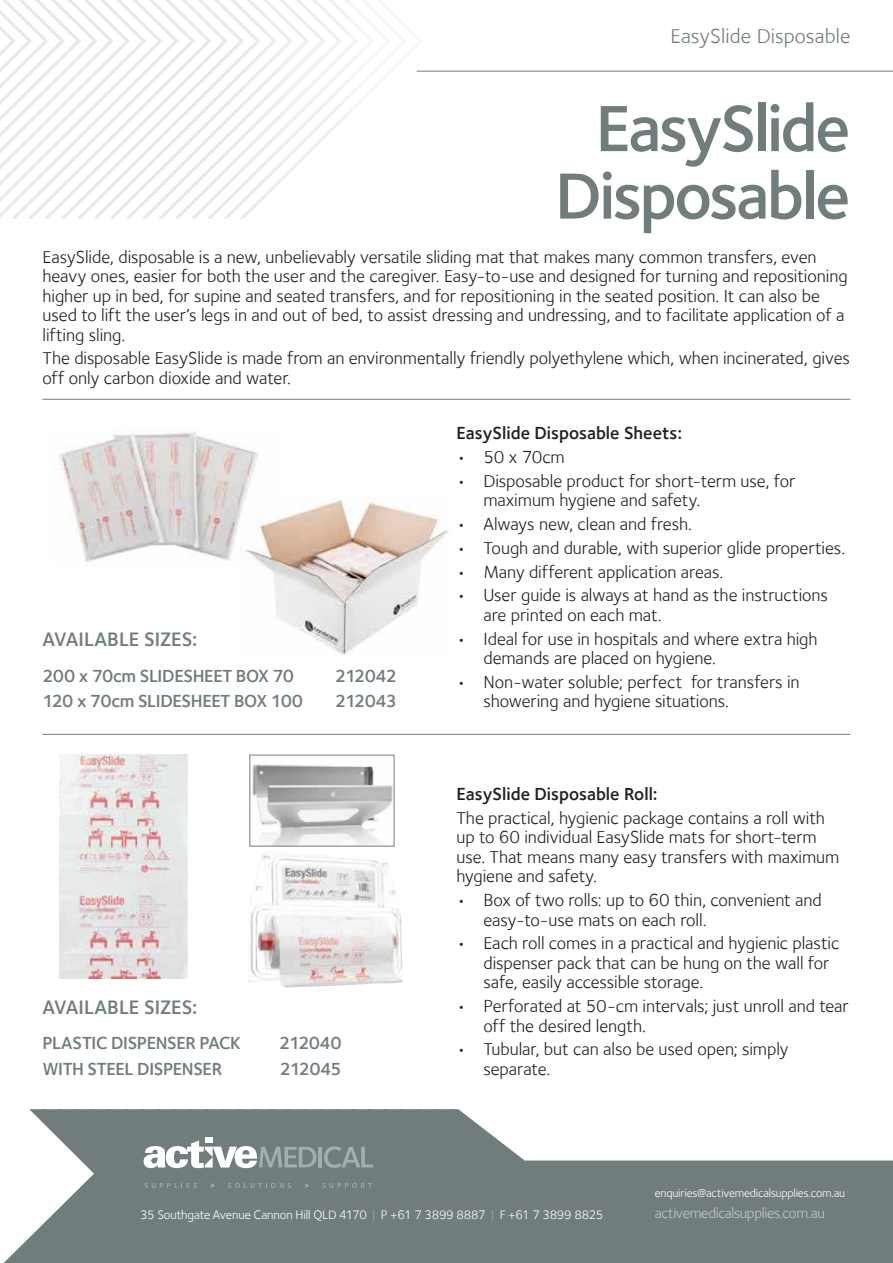
<style>
.page{position:relative;width:893px;height:1263px;background:#fff}
.page>*{position:absolute;margin:0;border:0;box-sizing:border-box;transform-origin:0 0}
.t1{font:600 67.5px/67.5px "Foundry Sterling";letter-spacing:-.04em;color:#717d7c;text-align:right}
.t2{font:21px "Foundry Sterling";letter-spacing:.005em;color:#717d7c}
.t3{font:600 20.1px "Foundry Sterling";color:#717d7c}
.t4{font:18px/19.5px "Foundry Sterling";letter-spacing:-.005em;color:#231f20}
.t5{font:600 18px "Foundry Sterling";letter-spacing:-.02em;color:#717d7c}
.t6{font:600 18px "Foundry Sterling";color:#231f20}
.t7{font:15px "Foundry Sterling";letter-spacing:-.025em;color:#c3c9c7}
.t8{font:12.75px "Foundry Sterling";letter-spacing:-.015em;color:#fff}
.t9{font:12px "Foundry Sterling";letter-spacing:-.015em;color:#fff}
.s1{color:#a1acab}
</style>
<div class="page">
<div style="left:519px;top:1156px;width:374px;height:107px;background:#717d7c"></div>
<svg style="left:4px;top:1109px;width:515px;height:154px;background:#85908f"></svg>
<hr style="left:417px;top:71px;width:476px;height:1px;background:#717d7c">
<svg style="left:0;top:0;width:423px;height:219px"></svg>
<img style="left:59px;top:431px;width:199px;height:132px">
<img style="left:267px;top:500px;width:181px;height:157px">
<img style="left:240px;top:497px;width:36px;height:70px">
<img style="left:59px;top:755px;width:129px;height:224px">
<img style="left:248px;top:855px;width:155px;height:133px">
<img style="left:252px;top:764px;width:140px;height:80px">
<div style="left:250px;top:755px;width:144px;height:91px;border:1px solid #717d7c"></div>
<hr style="left:43px;top:399px;width:807px;height:1px;background:#717d7c">
<hr style="left:43px;top:734px;width:807px;height:1px;background:#717d7c">
<p class="t2" style="left:670px;top:24px;width:181px">EasySlide Disposable</p>
<h1 class="t1" style="left:555px;top:94px;width:297px">EasySlide<br>Disposable</h1>
<p class="t4" style="left:43px;top:247px;width:807px">EasySlide, disposable is a new, unbelievably versatile sliding mat that makes many common transfers, even heavy ones, easier for both the user and the caregiver. Easy-to-use and designed for turning and repositioning higher up in bed, for supine and seated transfers, and for repositioning in the seated position. It can also be used to lift the user’s legs in and out of bed, to assist dressing and undressing, and to facilitate application of a lifting sling.</p>
<p class="t4" style="left:43px;top:348px;width:809px">The disposable EasySlide is made from an environmentally friendly polyethylene which, when incinerated, gives off only carbon dioxide and water.</p>
<p class="t3" style="left:43px;top:627px;width:156px">AVAILABLE SIZES:</p>
<p class="t5" style="left:43px;top:665px;width:253px">200 x 70cm SLIDESHEET BOX 70</p>
<p class="t5" style="left:335px;top:665px;width:63px">212042</p>
<p class="t5" style="left:43px;top:691px;width:262px">120 x 70cm SLIDESHEET BOX 100</p>
<p class="t5" style="left:335px;top:691px;width:63px">212043</p>
<p class="t3" style="left:43px;top:995px;width:156px">AVAILABLE SIZES:</p>
<p class="t5" style="left:43px;top:1033px;width:200px">PLASTIC DISPENSER PACK</p>
<p class="t5" style="left:279px;top:1033px;width:64px">212040</p>
<p class="t5" style="left:43px;top:1058px;width:181px">WITH STEEL DISPENSER</p>
<p class="t5" style="left:280px;top:1058px;width:63px">212045</p>
<p class="t6" style="left:456px;top:423px;width:227px">EasySlide Disposable Sheets:</p>
<p class="t4" style="left:456px;top:447px;width:110px">• 50 x 70cm</p>
<p class="t4" style="left:483px;top:471px;width:314px;text-indent:-27px">• Disposable product for short-term use, for maximum hygiene and safety.</p>
<p class="t4" style="left:456px;top:514px;width:237px">• Always new, clean and fresh.</p>
<p class="t4" style="left:456px;top:538px;width:390px">• Tough and durable, with superior glide properties.</p>
<p class="t4" style="left:456px;top:562px;width:268px">• Many different application areas.</p>
<p class="t4" style="left:483px;top:585px;width:346px;text-indent:-27px">• User guide is always at hand as the instructions are printed on each mat.</p>
<p class="t4" style="left:483px;top:629px;width:336px;text-indent:-27px">• Ideal for use in hospitals and where extra high demands are placed on hygiene.</p>
<p class="t4" style="left:483px;top:672px;width:318px;text-indent:-27px">• Non-water soluble; perfect for transfers in showering and hygiene situations.</p>
<p class="t6" style="left:456px;top:783px;width:203px">EasySlide Disposable Roll:</p>
<p class="t4" style="left:456px;top:808px;width:385px">The practical, hygienic package contains a roll with up to 60 individual EasySlide mats for short-term use. That means many easy transfers with maximum hygiene and safety.</p>
<p class="t4" style="left:483px;top:890px;width:340px;text-indent:-27px">• Box of two rolls: up to 60 thin, convenient and easy-to-use mats on each roll.</p>
<p class="t4" style="left:483px;top:933px;width:357px;text-indent:-27px">• Each roll comes in a practical and hygienic plastic dispenser pack that can be hung on the wall for safe, easily accessible storage.</p>
<p class="t4" style="left:483px;top:996px;width:367px;text-indent:-27px">• Perforated at 50-cm intervals; just unroll and tear off the desired length.</p>
<p class="t4" style="left:483px;top:1039px;width:307px;text-indent:-27px">• Tubular, but can also be used open; simply separate.</p>
<p class="t8" style="left:140px;top:1207px;width:465px">35 Southgate Avenue Cannon Hill QLD 4170 <span class="s1">|</span> P +61 7 3899 8887 <span class="s1">|</span> F +61 7 3899 8825</p>
<p class="t9" style="left:655px;top:1186px;width:192px">enquiries@activemedicalsupplies.com.au</p>
<p class="t7" style="left:655px;top:1204px;width:172px">activemedicalsupplies.com.au</p>
</div>
